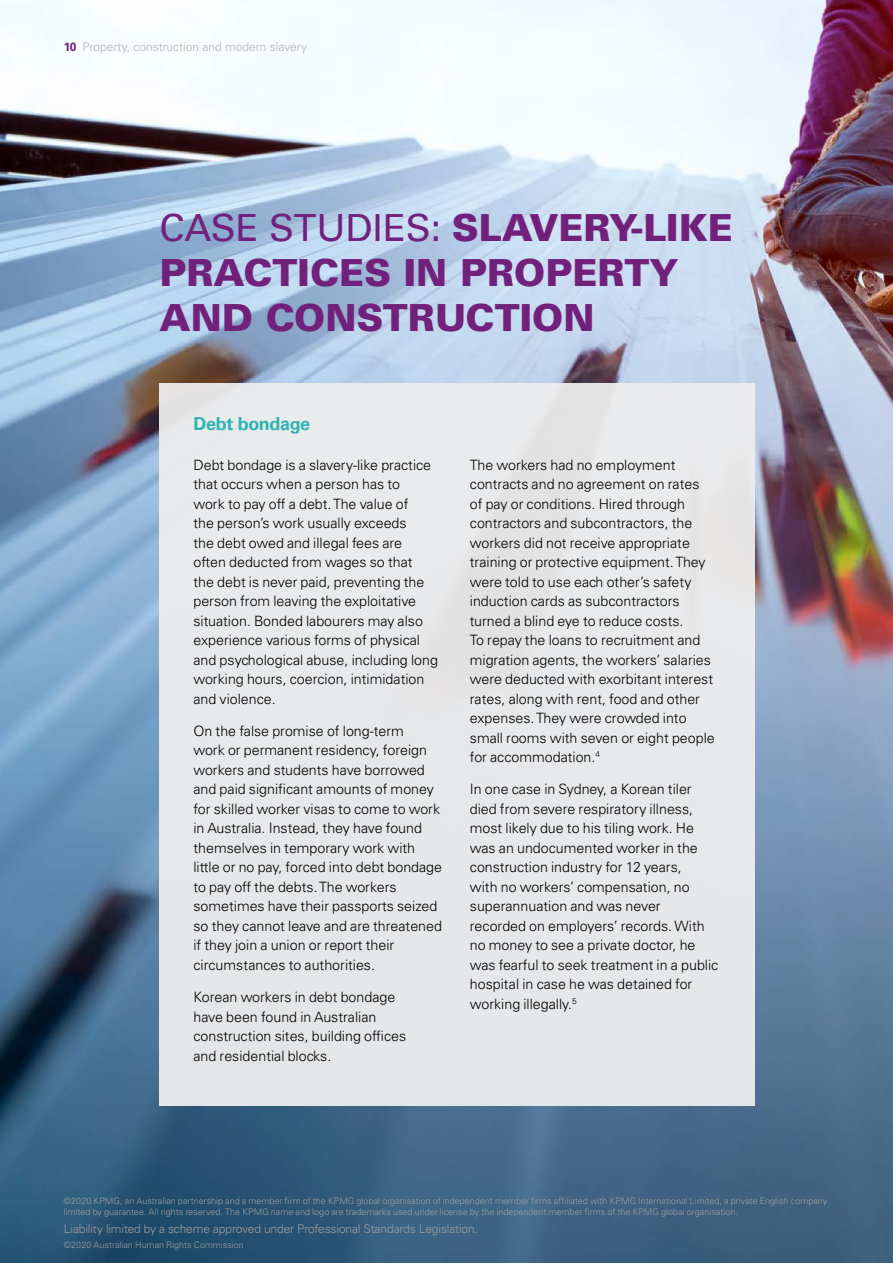
<style>
.page{position:relative;width:893px;height:1263px;background:#fff}
.page>*{position:absolute;margin:0;border:0;box-sizing:border-box;transform-origin:0 0}
.t1{font:900 37.5px/45px "Univers 75";color:#72217b}
.t2{font:37.5px "Univers 55 Roman";color:#72217b}
.t3{font:700 18px "Univers 65";letter-spacing:-.02em;color:#2eb5b1}
.t4{font:300 14.25px/19.5px "Univers LT Std";color:#000}
.t5{font:300 12px "Univers LT Std";letter-spacing:-.01em;color:#9d9d9c}
.t6{font:300 12px "Univers LT Std";color:#b3b2b2}
.t7{font:300 9px/10.8px "Univers LT Std";color:#9d9d9c}
.s1{font-weight:700;color:#72217b}
.s2{font-family:"Univers 75";font-weight:900}
</style>
<div class="page">
<img style="left:0;top:0;width:893px;height:1263px">
<div style="left:159px;top:383px;width:596px;height:723px;background:#e6e8ea"></div>
<p class="t6" style="left:64px;top:40px;width:245px"><span class="s1">10</span> Property, construction and modern slavery</p>
<h1 class="t2" style="left:159px;top:205px;width:575px">CASE STUDIES: <span class="s2">SLAVERY-LIKE</span></h1>
<h1 class="t1" style="left:159px;top:249px;width:521px">PRACTICES IN PROPERTY<br>AND CONSTRUCTION</h1>
<p class="t3" style="left:193px;top:413px;width:118px">Debt bondage</p>
<p class="t4" style="left:193px;top:455px;width:246px">Debt bondage is a slavery-like practice that occurs when a person has to<br>work to pay off a debt. The value of<br>the person’s work usually exceeds<br>the debt owed and illegal fees are often deducted from wages so that<br>the debt is never paid, preventing the person from leaving the exploitative situation. Bonded labourers may also experience various forms of physical and psychological abuse, including long working hours, coercion, intimidation and violence.</p>
<p class="t4" style="left:193px;top:721px;width:250px">On the false promise of long-term<br>work or permanent residency, foreign workers and students have borrowed and paid significant amounts of money for skilled worker visas to come to work in Australia. Instead, they have found themselves in temporary work with little or no pay, forced into debt bondage to pay off the debts. The workers sometimes have their passports seized so they cannot leave and are threatened if they join a union or report their circumstances to authorities.</p>
<p class="t4" style="left:193px;top:987px;width:214px">Korean workers in debt bondage have been found in Australian construction sites, building offices and residential blocks.</p>
<p class="t4" style="left:470px;top:455px;width:246px">The workers had no employment contracts and no agreement on rates of pay or conditions. Hired through contractors and subcontractors, the workers did not receive appropriate training or protective equipment. They were told to use each other’s safety induction cards as subcontractors turned a blind eye to reduce costs.<br>To repay the loans to recruitment and migration agents, the workers’ salaries were deducted with exorbitant interest rates, along with rent, food and other expenses. They were crowded into small rooms with seven or eight people for accommodation.<sup>4</sup></p>
<p class="t4" style="left:470px;top:779px;width:250px">In one case in Sydney, a Korean tiler died from severe respiratory illness, most likely due to his tiling work. He was an undocumented worker in the construction industry for 12 years,<br>with no workers’ compensation, no superannuation and was never recorded on employers’ records. With no money to see a private doctor, he was fearful to seek treatment in a public hospital in case he was detained for working illegally.<sup>5</sup></p>
<p class="t7" style="left:64px;top:1195px;width:765px">©2020 KPMG, an Australian partnership and a member firm of the KPMG global organisation of independent member firms affiliated with KPMG International Limited, a private English company limited by guarantee. All rights reserved. The KPMG name and logo are trademarks used under license by the independent member firms of the KPMG global organisation.</p>
<p class="t5" style="left:64px;top:1222px;width:416px">Liability limited by a scheme approved under Professional Standards Legislation.</p>
<p class="t7" style="left:64px;top:1240px;width:182px">©2020 Australian Human Rights Commission</p>
</div>
